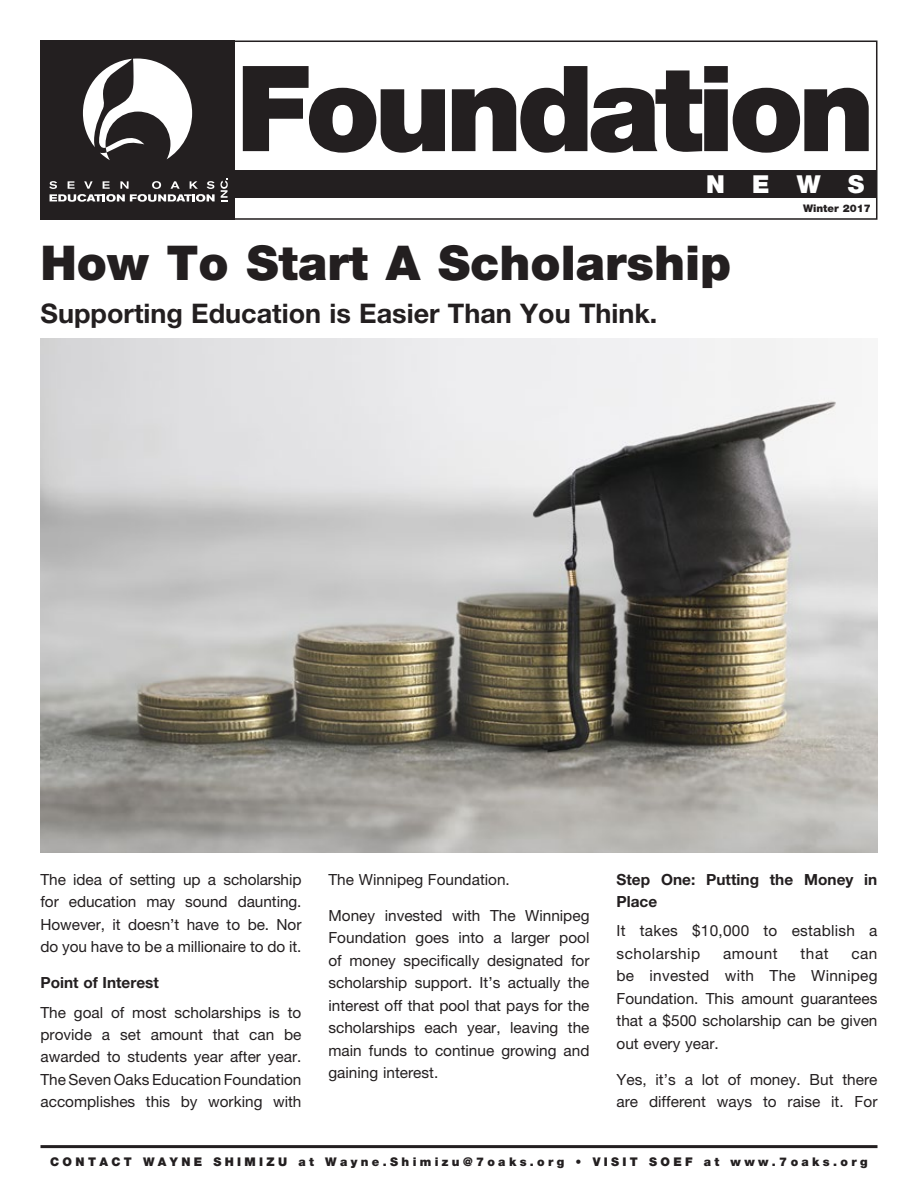
<style>
.page{position:relative;width:918px;height:1188px;background:#fff}
.page>*{position:absolute;margin:0;border:0;box-sizing:border-box;transform-origin:0 0}
.t1{font:900 119.1px "Helvetica Neue";letter-spacing:-.05em;color:#231f20}
.t2{font:900 48px "Helvetica Neue";color:#231f20}
.t3{font:700 27px "Helvetica Neue";color:#231f20}
.t4{font:900 24.75px "Helvetica Neue";color:#fff}
.t5{font:15.3px/22.5px "Helvetica Neue";color:#231f20;text-align:justify}
.t6{font:700 15.3px/22.5px "Helvetica Neue";letter-spacing:.005em;color:#231f20}
.t7{font:900 12px "Helvetica Neue";letter-spacing:.28em;color:#231f20}
.t8{font:900 10.5px "Helvetica Neue";color:#231f20}
</style>
<div class="page">
<div style="left:235px;top:170px;width:642px;height:28px;background:#231f20"></div>
<div style="left:41px;top:40px;width:836px;height:180px;border:2px solid #231f20"></div>
<div style="left:40px;top:40px;width:195px;height:180px;background:#231f20"></div>
<svg style="left:83px;top:59px;width:109px;height:101px"></svg>
<svg style="left:49px;top:178px;width:179px;height:24px"></svg>
<hr style="left:40px;top:1145px;width:838px;height:3px;background:#231f20">
<img style="left:40px;top:339px;width:838px;height:514px">
<h1 class="t1" style="left:236px;top:38px;width:641px">Foundation</h1>
<h3 class="t4" style="left:706px;top:170px;width:160px">NEWS</h3>
<h2 class="t2" style="left:40px;top:234px;width:692px">How To Start A Scholarship</h2>
<h3 class="t3" style="left:40px;top:296px;width:619px">Supporting Education is Easier Than You Think.</h3>
<p class="t8" style="left:803px;top:202px;width:69px">Winter 2017</p>
<p class="t5" style="left:40px;top:868px;width:263px">The idea of setting up a scholarship for education may sound daunting.<br>However, it doesn’t have to be. Nor do you have to be a millionaire to do it.</p>
<p class="t6" style="left:40px;top:971px;width:120px">Point of Interest</p>
<p class="t5" style="left:40px;top:1001px;width:263px">The goal of most scholarships is to provide a set amount that can be awarded to students year after year.<br>The Seven Oaks Education Foundation accomplishes this by working with</p>
<p class="t5" style="left:329px;top:868px;width:183px">The Winnipeg Foundation.</p>
<p class="t5" style="left:329px;top:904px;width:263px">Money invested with The Winnipeg Foundation goes into a larger pool of money specifically designated for scholarship support. It’s actually the interest off that pool that pays for the scholarships each year, leaving the main funds to continue growing and gaining interest.</p>
<p class="t6" style="left:617px;top:868px;width:262px">Step One: Putting the Money in<br>Place</p>
<p class="t5" style="left:617px;top:919px;width:263px">It takes $10,000 to establish a scholarship</p>
<p class="t5" style="left:723px;top:942px;width:56px">amount</p>
<p class="t5" style="left:801px;top:942px;width:29px">that</p>
<p class="t5" style="left:617px;top:942px;width:263px;text-indent:235px">can be invested with The Winnipeg Foundation. This amount guarantees that a $500 scholarship can be given out every year.</p>
<p class="t5" style="left:617px;top:1068px;width:262px">Yes, it’s a lot of money. But there are different ways to raise it. For</p>
<p class="t7" style="left:50px;top:1154px;width:819px">CONTACT WAYNE SHIMIZU at Wayne.Shimizu@7oaks.org • VISIT SOEF at www.7oaks.org</p>
</div>
